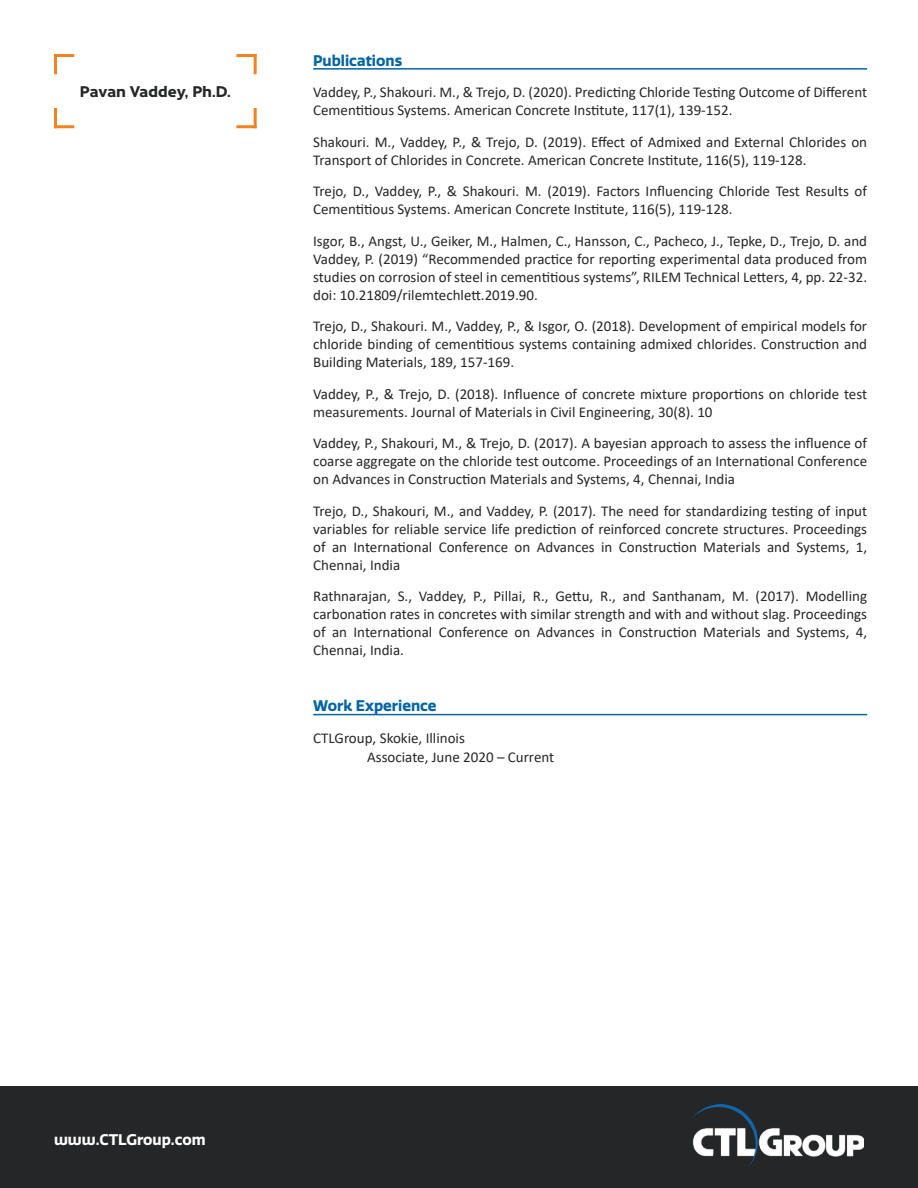
<style>
.page{position:relative;width:918px;height:1188px;background:#fff}
.page>*{position:absolute;margin:0;border:0;box-sizing:border-box;transform-origin:0 0}
.t1{font:15px/18px "Calibri";color:#252627}
.t2{font:700 15px "Quatro";color:#0065a4}
.t3{font:700 15px "Cresta";color:#252627}
.t4{font:700 15px "Quatro";color:#fff}
</style>
<div class="page">
<div style="left:0;top:1086px;width:918px;height:102px;background:#252627"></div>
<img style="left:692px;top:1105px;width:172px;height:61px">
<hr style="left:313px;top:68px;width:554px;height:2px;background:#0065a4">
<hr style="left:313px;top:714px;width:554px;height:1px;background:#0065a4">
<hr style="left:54px;top:54px;width:3px;height:20px;background:#f58220">
<hr style="left:54px;top:54px;width:20px;height:3px;background:#f58220">
<hr style="left:236px;top:54px;width:21px;height:3px;background:#f58220">
<hr style="left:254px;top:54px;width:3px;height:20px;background:#f58220">
<hr style="left:54px;top:125px;width:20px;height:3px;background:#f58220">
<hr style="left:54px;top:108px;width:3px;height:20px;background:#f58220">
<hr style="left:254px;top:108px;width:3px;height:20px;background:#f58220">
<hr style="left:236px;top:125px;width:21px;height:3px;background:#f58220">
<p class="t3" style="left:80px;top:79px;width:152px">Pavan Vaddey, Ph.D.</p>
<p class="t2" style="left:313px;top:51px;width:90px">Publications</p>
<p class="t1" style="left:313px;top:83px;width:555px">Vaddey, P., Shakouri. M., &amp; Trejo, D. (2020). Predicting Chloride Testing Outcome of Different<br>Cementitious Systems. American Concrete Institute, 117(1), 139-152.</p>
<p class="t1" style="left:313px;top:132px;width:555px">Shakouri. M., Vaddey, P., &amp; Trejo, D. (2019). Effect of Admixed and External Chlorides on<br>Transport of Chlorides in Concrete. American Concrete Institute, 116(5), 119-128.</p>
<p class="t1" style="left:313px;top:182px;width:555px">Trejo, D., Vaddey, P., &amp; Shakouri. M. (2019). Factors Influencing Chloride Test Results of<br>Cementitious Systems. American Concrete Institute, 116(5), 119-128.</p>
<p class="t1" style="left:313px;top:231px;width:555px;text-align:justify">Isgor, B., Angst, U., Geiker, M., Halmen, C., Hansson, C., Pacheco, J., Tepke, D., Trejo, D. and Vaddey, P. (2019) “Recommended practice for reporting experimental data produced from studies on corrosion of steel in cementitious systems”, RILEM Technical Letters, 4, pp. 22-32. doi: 10.21809/rilemtechlett.2019.90.</p>
<p class="t1" style="left:313px;top:317px;width:555px;text-align:justify">Trejo, D., Shakouri. M., Vaddey, P., &amp; Isgor, O. (2018). Development of empirical models for chloride binding of cementitious systems containing admixed chlorides. Construction and Building Materials, 189, 157-169.</p>
<p class="t1" style="left:313px;top:384px;width:555px">Vaddey, P., &amp; Trejo, D. (2018). Influence of concrete mixture proportions on chloride test measurements. Journal of Materials in Civil Engineering, 30(8). 10</p>
<p class="t1" style="left:313px;top:434px;width:555px;text-align:justify">Vaddey, P., Shakouri, M., &amp; Trejo, D. (2017). A bayesian approach to assess the influence of coarse aggregate on the chloride test outcome. Proceedings of an International Conference on Advances in Construction Materials and Systems, 4, Chennai, India</p>
<p class="t1" style="left:313px;top:501px;width:555px;text-align:justify">Trejo, D., Shakouri, M., and Vaddey, P. (2017). The need for standardizing testing of input variables for reliable service life prediction of reinforced concrete structures. Proceedings of an International Conference on Advances in Construction Materials and Systems, 1, Chennai, India</p>
<p class="t1" style="left:313px;top:587px;width:555px;text-align:justify">Rathnarajan, S., Vaddey, P., Pillai, R., Gettu, R., and Santhanam, M. (2017). Modelling carbonation rates in concretes with similar strength and with and without slag. Proceedings of an International Conference on Advances in Construction Materials and Systems, 4, Chennai, India.</p>
<p class="t2" style="left:313px;top:697px;width:125px">Work Experience</p>
<p class="t1" style="left:367px;top:728px;width:189px;line-height:19.5px;text-indent:-54px">CTLGroup, Skokie, Illinois<br>Associate, June 2020 – Current</p>
<p class="t4" style="left:54px;top:1130px;width:153px">www.CTLGroup.com</p>
</div>
